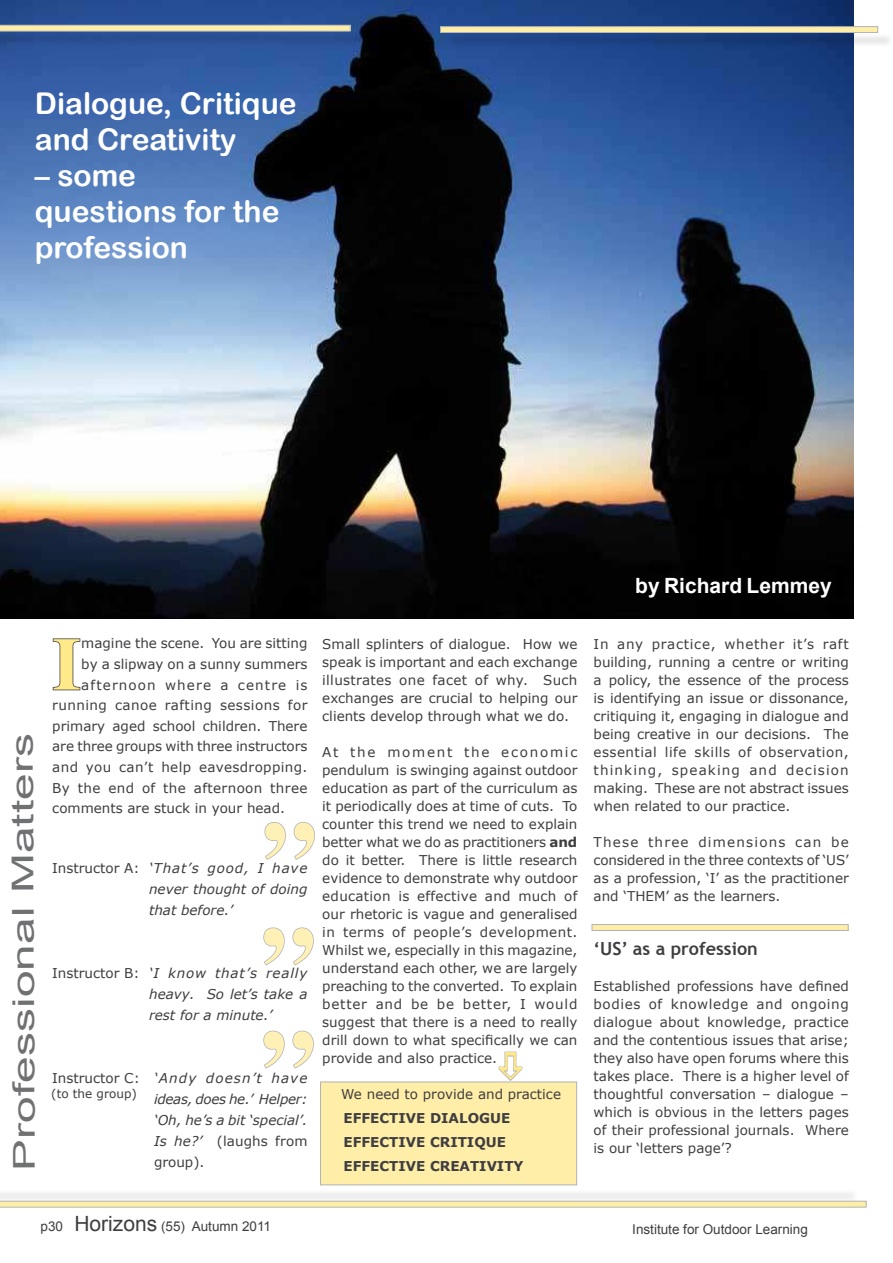
<style>
.page{position:relative;width:893px;height:1263px;background:#fff}
.page>*{position:absolute;margin:0;border:0;box-sizing:border-box;transform-origin:0 0}
.t1{font:700 108px "Times";color:#fff0b5}
.t2{font:700 74.55px "Times";color:#ffe988}
.t3{font:30px/36px "Arial Rounded MT Bold";color:#fff}
.t4{font:30px "Arial";letter-spacing:-.005em;color:#707172;scale:1.6 1}
.t5{font:700 21px "Arial";color:#fff}
.t6{font:700 18px "Trebuchet MS";color:#3e3d40}
.t7{font:13.5px/18px "Verdana";color:#3e3d40;text-align:justify}
.t8{font:italic 13.5px/21px "Verdana";color:#3e3d40;text-align:justify}
.t9{font:700 13.5px/24px "Verdana";color:#3e3d40}
.t10{font:13.5px "Arial";color:#3e3d40}
.t11{font:13.5px "Verdana";letter-spacing:.035em;color:#3e3d40}
.t12{font:13.5px "Verdana";letter-spacing:.025em;color:#3e3d40}
.t13{font:13.5px "Verdana";letter-spacing:.03em;color:#3e3d40}
.t14{font:13.5px "Verdana";letter-spacing:.085em;color:#3e3d40}
.t15{font:12px "Verdana";color:#3e3d40}
.s1{font-style:normal}
.s2{font-weight:700}
.s3{font-size:21px}
</style>
<div class="page">
<div style="left:320px;top:1082px;width:257px;height:103px;background:#ffeea7"></div>
<div style="left:320px;top:1081px;width:257px;height:104px;border:1px solid #b1b2b4"></div>
<svg style="left:264px;top:822px;width:51px;height:38px"></svg>
<img style="left:0;top:0;width:854px;height:619px">
<svg style="left:52px;top:638px;width:29px;height:53px"></svg>
<svg style="left:263px;top:927px;width:51px;height:39px"></svg>
<svg style="left:263px;top:1030px;width:51px;height:39px"></svg>
<div style="left:592px;top:924px;width:256px;height:6px;background:#ffeea7"></div>
<div style="left:592px;top:924px;width:256px;height:7px;border:1px solid #b1b2b4"></div>
<div style="left:0;top:31px;width:366px;height:16px;background:#2a4f94"></div>
<svg style="left:0;top:25px;width:350px;height:7px;background:#e1d7a9"></svg>
<div style="left:446px;top:32px;width:447px;height:16px;background:#000;opacity:.1"></div>
<div style="left:440px;top:27px;width:438px;height:6px;background:#ffeea7"></div>
<div style="left:440px;top:26px;width:438px;height:7px;border:1px solid #b1b2b4"></div>
<div style="left:0;top:1188px;width:859px;height:16px;background:#3e3d40;opacity:.1"></div>
<svg style="left:0;top:1201px;width:866px;height:6px;background:#f1e3a9"></svg>
<svg style="left:498px;top:1051px;width:25px;height:31px"></svg>
<h3 class="t3" style="left:35px;top:86px;width:263px">Dialogue, Critique and Creativity</h3>
<h3 class="t3" style="left:35px;top:158px;width:246px">– some questions for the profession</h3>
<h3 class="t4" style="left:4px;top:1171px;width:275px;rotate:-90deg">Professional Matters</h3>
<h3 class="t5" style="left:635px;top:572px;width:198px">by Richard Lemmey</h3>
<h2 class="t2" style="left:52px;top:593px;width:30px">I</h2>
<p class="t7" style="left:81px;top:635px;width:228px">magine the scene. You are sitting</p>
<p class="t7" style="left:81px;top:655px;width:228px">by a slipway on a sunny summers</p>
<p class="t14" style="left:81px;top:676px;width:228px">afternoon where a centre is</p>
<p class="t11" style="left:52px;top:697px;width:257px">running canoe rafting sessions for</p>
<p class="t7" style="left:52px;top:717px;width:257px">primary aged school children. There</p>
<p class="t7" style="left:52px;top:738px;width:257px">are three groups with three instructors</p>
<p class="t12" style="left:52px;top:759px;width:257px">and you can’t help eavesdropping.</p>
<p class="t13" style="left:52px;top:779px;width:257px">By the end of the afternoon three</p>
<p class="t7" style="left:52px;top:800px;width:234px">comments are stuck in your head.</p>
<h1 class="t1" style="left:318px;top:924px;width:55px;rotate:-180deg">“</h1>
<p class="t8" style="left:149px;top:858px;width:160px;text-indent:-97px"><span class="s1">Instructor A:</span> ‘That’s good, I have never thought of doing that before.’</p>
<h1 class="t1" style="left:317px;top:1029px;width:55px;rotate:-180deg">“</h1>
<p class="t8" style="left:149px;top:963px;width:160px;text-indent:-97px"><span class="s1">Instructor B:</span> ‘I know that’s really heavy. So let’s take a rest for a minute.’</p>
<h1 class="t1" style="left:317px;top:1133px;width:55px;rotate:-180deg">“</h1>
<p class="t8" style="left:154px;top:1068px;width:155px;text-indent:-102px"><span class="s1">Instructor C:</span> ‘Andy doesn’t have ideas, does he.’ Helper: ‘Oh, he’s a bit ‘special’.<br>Is he?’ <span class="s1">(laughs from group).</span></p>
<p class="t15" style="left:51px;top:1086px;width:87px">(to the group)</p>
<p class="t7" style="left:322px;top:636px;width:257px">Small splinters of dialogue. How we speak is important and each exchange illustrates one facet of why. Such exchanges are crucial to helping our clients develop through what we do.</p>
<p class="t7" style="left:322px;top:744px;width:257px">At the moment the economic pendulum is swinging against outdoor education as part of the curriculum as it periodically does at time of cuts. To counter this trend we need to explain better what we do as practitioners <span class="s2">and </span>do it better. There is little research evidence to demonstrate why outdoor education is effective and much of our rhetoric is vague and generalised in terms of people’s development.<br>Whilst we, especially in this magazine, understand each other, we are largely preaching to the converted. To explain better and be be better, I would suggest that there is a need to really drill down to what speciically we can provide and also practice.</p>
<p class="t7" style="left:341px;top:1086px;width:221px">We need to provide and practice</p>
<p class="t9" style="left:344px;top:1106px;width:181px">EFFECTIVE DIALOGUE<br>EFFECTIVE CRITIQUE<br>EFFECTIVE CREATIVITY</p>
<p class="t7" style="left:594px;top:636px;width:257px">In any practice, whether it’s raft building, running a centre or writing a policy, the essence of the process is identifying an issue or dissonance, critiquing it, engaging in dialogue and being creative in our decisions. The essential life skills of observation, thinking, speaking and decision making. These are not abstract issues when related to our practice.</p>
<p class="t7" style="left:594px;top:833px;width:257px">These three dimensions can be considered in the three contexts of ‘US’ as a profession, ‘I’ as the practitioner and ‘THEM’ as the learners.</p>
<h3 class="t6" style="left:594px;top:938px;width:166px">‘US’ as a profession</h3>
<p class="t7" style="left:594px;top:978px;width:257px">Established professions have deined bodies of knowledge and ongoing dialogue about knowledge, practice and the contentious issues that arise; they also have open forums where this takes place. There is a higher level of thoughtful conversation – dialogue – which is obvious in the letters pages of their professional journals. Where is our ‘letters page’?</p>
<p class="t10" style="left:41px;top:1217px;width:232px">p30 <span class="s3">Horizons</span> (55) Autumn 2011</p>
<p class="t10" style="left:632px;top:1220px;width:177px">Institute for Outdoor Learning</p>
</div>
